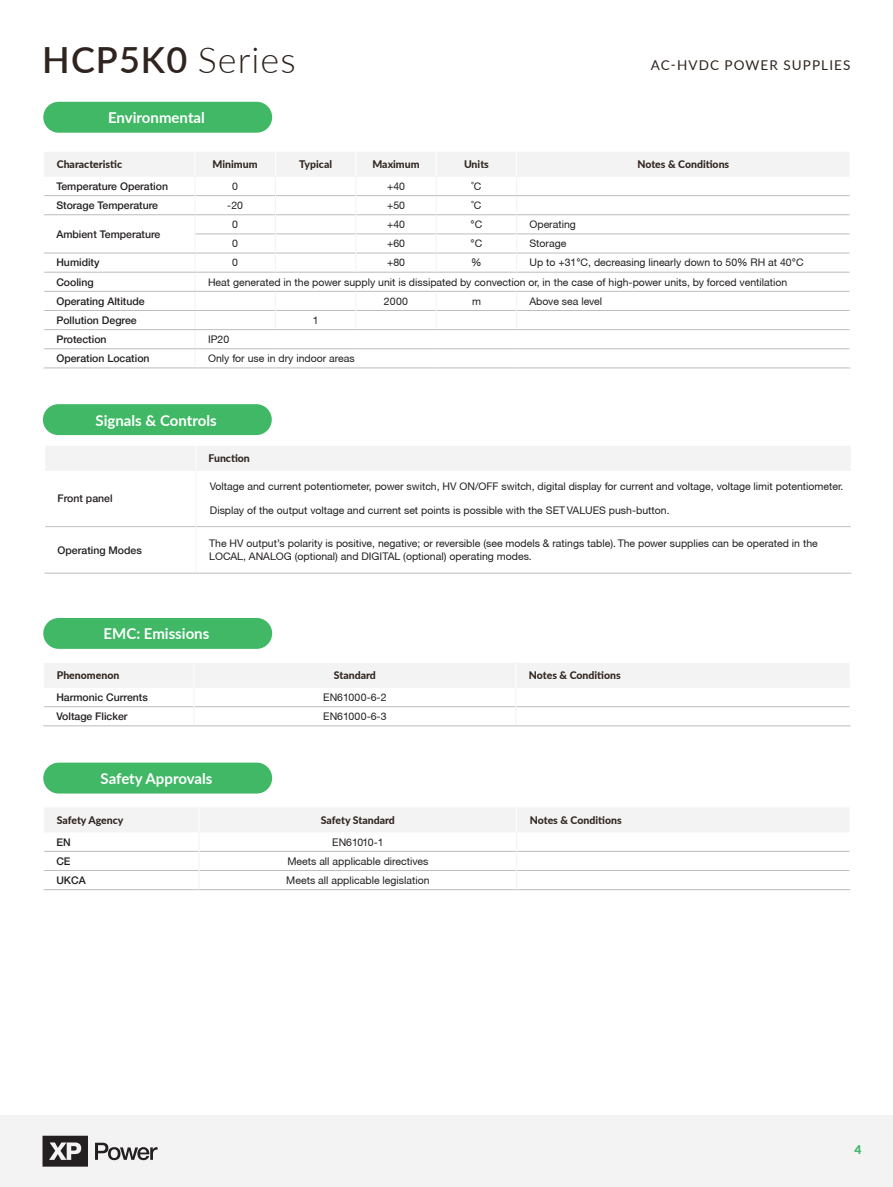
<style>
.page{position:relative;width:893px;height:1187px;background:#fff}
.page>*{position:absolute;margin:0;border:0;box-sizing:border-box;transform-origin:0 0}
.t1{font:600 36px "Lato";letter-spacing:.03em;color:#2f241f}
.t2{font:700 15px "Lato";color:#fff}
.t3{font:13.5px "Lato";letter-spacing:.08em;color:#2f241f}
.t4{font:900 12px "Lato";color:#40b865}
.t5{font:10.5px/12.6px "Helvetica Neue CE";color:#231f20}
.t6{font:500 10.5px "Helvetica Neue LT";color:#231f20}
.t7{font:800 10.5px "Lato";color:#2f241f}
.t8{font:10.5px "Helvetica Neue CE";letter-spacing:-.03em;color:#231f20}
.s1{font-weight:300}
</style>
<div class="page">
<div style="left:43px;top:102px;width:229px;height:31px;background:#40b865;border-radius:15px"></div>
<div style="left:43px;top:404px;width:229px;height:31px;background:#40b865;border-radius:15px"></div>
<hr style="left:45px;top:526px;width:151px;height:1px;background:#bebcbc">
<hr style="left:44px;top:573px;width:152px;height:1px;background:#bebcbc">
<hr style="left:196px;top:526px;width:655px;height:1px;background:#bebcbc">
<hr style="left:196px;top:573px;width:656px;height:1px;background:#bebcbc">
<div style="left:46px;top:446px;width:804px;height:25px;background:#f3f3f3"></div>
<hr style="left:196px;top:471px;width:1px;height:55px;background:#f3f3f3">
<hr style="left:196px;top:526px;width:1px;height:47px;background:#f3f3f3">
<div style="left:0;top:1114px;width:893px;height:72px;background:#f3f3f3"></div>
<div style="left:43px;top:618px;width:229px;height:30px;background:#40b865;border-radius:15px"></div>
<hr style="left:194px;top:725px;width:322px;height:1px;background:#bebcbc">
<hr style="left:43px;top:725px;width:151px;height:1px;background:#bebcbc">
<svg style="left:44px;top:663px;width:806px;height:45px"></svg>
<hr style="left:516px;top:725px;width:334px;height:1px;background:#bebcbc">
<hr style="left:195px;top:367px;width:80px;height:1px;background:#bebcbc">
<hr style="left:275px;top:367px;width:81px;height:1px;background:#bebcbc">
<hr style="left:356px;top:367px;width:80px;height:1px;background:#bebcbc">
<hr style="left:436px;top:367px;width:81px;height:1px;background:#bebcbc">
<hr style="left:517px;top:367px;width:333px;height:1px;background:#bebcbc">
<hr style="left:43px;top:367px;width:152px;height:1px;background:#bebcbc">
<svg style="left:44px;top:152px;width:806px;height:198px"></svg>
<div style="left:43px;top:762px;width:229px;height:31px;background:#40b865;border-radius:15px"></div>
<hr style="left:43px;top:889px;width:156px;height:1px;background:#bebcbc">
<hr style="left:199px;top:889px;width:318px;height:1px;background:#bebcbc">
<hr style="left:517px;top:889px;width:333px;height:1px;background:#bebcbc">
<svg style="left:44px;top:808px;width:806px;height:63px"></svg>
<svg style="left:43px;top:1135px;width:45px;height:31px"></svg>
<svg style="left:95px;top:1142px;width:62px;height:18px"></svg>
<p class="t1" style="left:42px;top:34px;width:255px">HCP5K0 <span class="s1">Series</span></p>
<p class="t2" style="left:108px;top:107px;width:98px">Environmental</p>
<p class="t3" style="left:651px;top:55px;width:201px">AC-HVDC POWER SUPPLIES</p>
<p class="t7" style="left:57px;top:157px;width:67px">Characteristic</p>
<p class="t7" style="left:213px;top:157px;width:46px">Minimum</p>
<p class="t7" style="left:299px;top:157px;width:34px">Typical</p>
<p class="t7" style="left:372px;top:157px;width:49px">Maximum</p>
<p class="t7" style="left:464px;top:157px;width:26px">Units</p>
<p class="t7" style="left:637px;top:157px;width:93px">Notes &amp; Conditions</p>
<p class="t6" style="left:56px;top:180px;width:113px">Temperature Operation</p>
<p class="t5" style="left:232px;top:180px;width:7px">0</p>
<p class="t5" style="left:387px;top:180px;width:19px">+40</p>
<p class="t5" style="left:471px;top:180px;width:11px">˚C</p>
<p class="t6" style="left:56px;top:199px;width:103px">Storage Temperature</p>
<p class="t5" style="left:227px;top:199px;width:17px">-20</p>
<p class="t5" style="left:387px;top:199px;width:19px">+50</p>
<p class="t5" style="left:471px;top:199px;width:11px">˚C</p>
<p class="t6" style="left:56px;top:228px;width:106px">Ambient Temperature</p>
<p class="t5" style="left:232px;top:218px;width:7px">0</p>
<p class="t5" style="left:387px;top:218px;width:19px">+40</p>
<p class="t5" style="left:471px;top:218px;width:13px">°C</p>
<p class="t5" style="left:529px;top:218px;width:48px">Operating</p>
<p class="t5" style="left:232px;top:237px;width:7px">0</p>
<p class="t5" style="left:387px;top:237px;width:19px">+60</p>
<p class="t5" style="left:471px;top:237px;width:13px">°C</p>
<p class="t5" style="left:529px;top:237px;width:38px">Storage</p>
<p class="t6" style="left:56px;top:256px;width:45px">Humidity</p>
<p class="t5" style="left:232px;top:256px;width:7px">0</p>
<p class="t5" style="left:387px;top:256px;width:19px">+80</p>
<p class="t5" style="left:471px;top:256px;width:12px">%</p>
<p class="t5" style="left:529px;top:256px;width:276px">Up to +31°C, decreasing linearly down to 50% RH at 40°C</p>
<p class="t6" style="left:56px;top:275px;width:39px">Cooling</p>
<p class="t5" style="left:208px;top:275px;width:581px">Heat generated in the power supply unit is dissipated by convection or, in the case of high-power units, by forced ventilation</p>
<p class="t6" style="left:56px;top:294px;width:90px">Operating Altitude</p>
<p class="t5" style="left:384px;top:295px;width:26px">2000</p>
<p class="t5" style="left:472px;top:295px;width:10px">m</p>
<p class="t5" style="left:529px;top:295px;width:74px">Above sea level</p>
<p class="t6" style="left:56px;top:314px;width:82px">Pollution Degree</p>
<p class="t5" style="left:313px;top:314px;width:7px">1</p>
<p class="t6" style="left:56px;top:333px;width:52px">Protection</p>
<p class="t5" style="left:208px;top:333px;width:23px">IP20</p>
<p class="t6" style="left:56px;top:352px;width:95px">Operation Location</p>
<p class="t5" style="left:208px;top:352px;width:148px">Only for use in dry indoor areas</p>
<p class="t2" style="left:96px;top:409px;width:123px">Signals &amp; Controls</p>
<p class="t7" style="left:208px;top:451px;width:43px">Function</p>
<p class="t6" style="left:58px;top:492px;width:57px">Front panel</p>
<p class="t5" style="left:210px;top:480px;width:635px">Voltage and current potentiometer, power switch, HV ON/OFF switch, digital display for current and voltage, voltage limit potentiometer.</p>
<p class="t5" style="left:210px;top:504px;width:461px">Display of the output voltage and current set points is possible with the SET VALUES push-button.</p>
<p class="t6" style="left:58px;top:543px;width:86px">Operating Modes</p>
<p class="t5" style="left:209px;top:537px;width:610px">The HV output’s polarity is positive, negative; or reversible (see models &amp; ratings table). The power supplies can be operated in the<br>LOCAL, ANALOG (optional) and DIGITAL (optional) operating modes.</p>
<p class="t2" style="left:104px;top:623px;width:107px">EMC: Emissions</p>
<p class="t7" style="left:57px;top:667px;width:64px">Phenomenon</p>
<p class="t7" style="left:334px;top:667px;width:44px">Standard</p>
<p class="t7" style="left:529px;top:667px;width:93px">Notes &amp; Conditions</p>
<p class="t6" style="left:56px;top:690px;width:93px">Harmonic Currents</p>
<p class="t5" style="left:323px;top:691px;width:65px">EN61000-6-2</p>
<p class="t6" style="left:56px;top:710px;width:73px">Voltage Flicker</p>
<p class="t5" style="left:323px;top:710px;width:65px">EN61000-6-3</p>
<p class="t2" style="left:101px;top:767px;width:113px">Safety Approvals</p>
<p class="t7" style="left:57px;top:812px;width:68px">Safety Agency</p>
<p class="t7" style="left:321px;top:812px;width:76px">Safety Standard</p>
<p class="t7" style="left:530px;top:812px;width:93px">Notes &amp; Conditions</p>
<p class="t6" style="left:56px;top:835px;width:16px">EN</p>
<p class="t8" style="left:332px;top:835px;width:53px">EN61010-1</p>
<p class="t6" style="left:56px;top:854px;width:16px">CE</p>
<p class="t5" style="left:287px;top:854px;width:142px">Meets all applicable directives</p>
<p class="t6" style="left:56px;top:873px;width:31px">UKCA</p>
<p class="t5" style="left:286px;top:873px;width:145px">Meets all applicable legislation</p>
<p class="t4" style="left:854px;top:1140px;width:8px">4</p>
</div>
